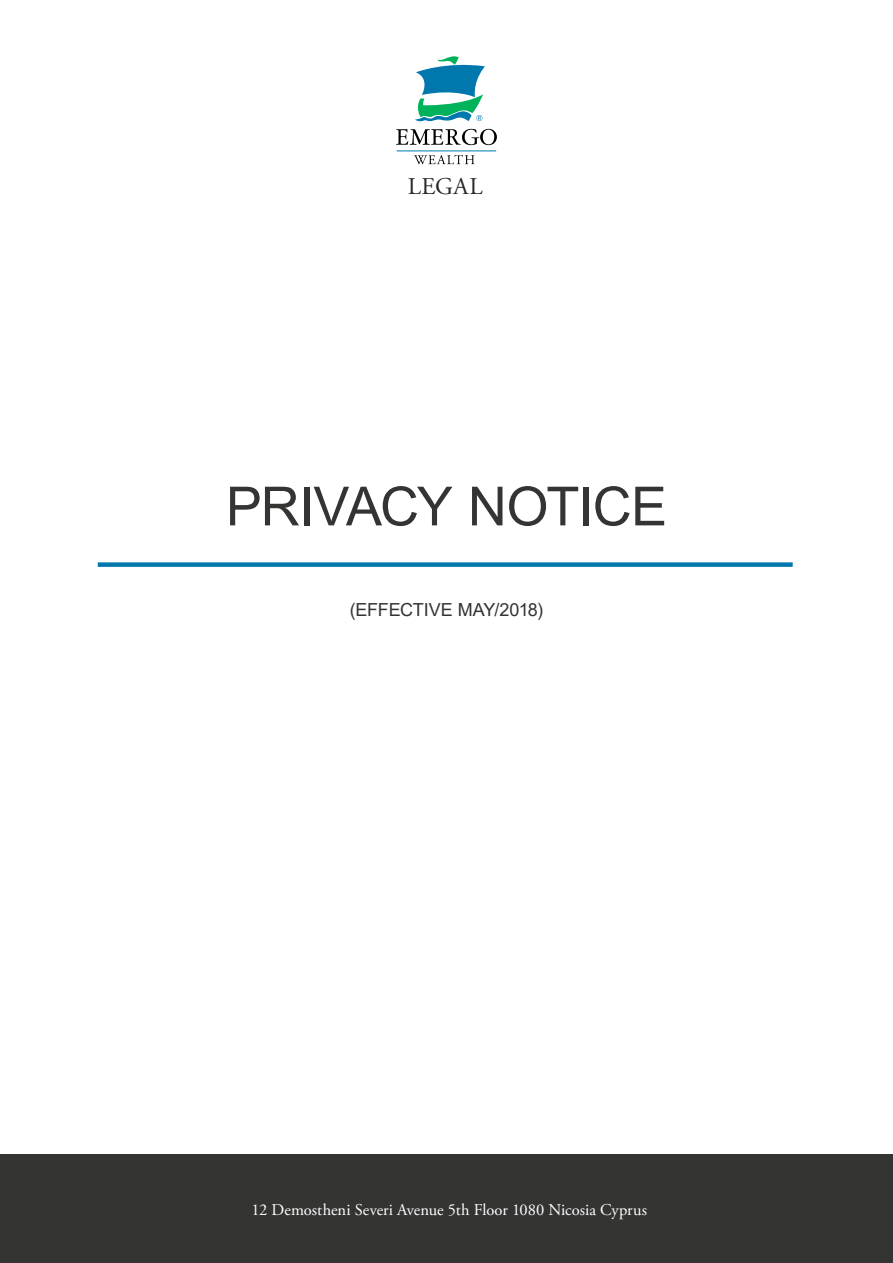
<style>
.page{position:relative;width:893px;height:1263px;background:#fff}
.page>*{position:absolute;margin:0;border:0;box-sizing:border-box;transform-origin:0 0}
.t1{font:54px "Arial";letter-spacing:-.02em;color:#343433}
.t2{font:24px "Adobe Garamond Pro";letter-spacing:.02em;color:#292829}
.t3{font:18px "Arial";letter-spacing:-.015em;color:#343433}
.t4{font:16.5px "Adobe Garamond Pro";color:#fff}
</style>
<div class="page">
<div style="left:0;top:1155px;width:893px;height:108px;background:#343433"></div>
<svg style="left:414px;top:155px;width:60px;height:9px"></svg>
<hr style="left:397px;top:151px;width:99px;height:1px;background:#0078ae">
<svg style="left:396px;top:129px;width:101px;height:16px"></svg>
<svg style="left:415px;top:56px;width:70px;height:66px"></svg>
<div style="left:98px;top:562px;width:695px;height:5px;background:#0078ae"></div>
<h2 class="t2" style="left:408px;top:172px;width:77px">LEGAL</h2>
<h1 class="t1" style="left:226px;top:469px;width:443px">PRIVACY NOTICE</h1>
<p class="t3" style="left:350px;top:597px;width:195px">(EFFECTIVE MAY/2018)</p>
<p class="t4" style="left:251px;top:1200px;width:397px">12 Demostheni Severi Avenue 5th Floor 1080 Nicosia Cyprus</p>
</div>
